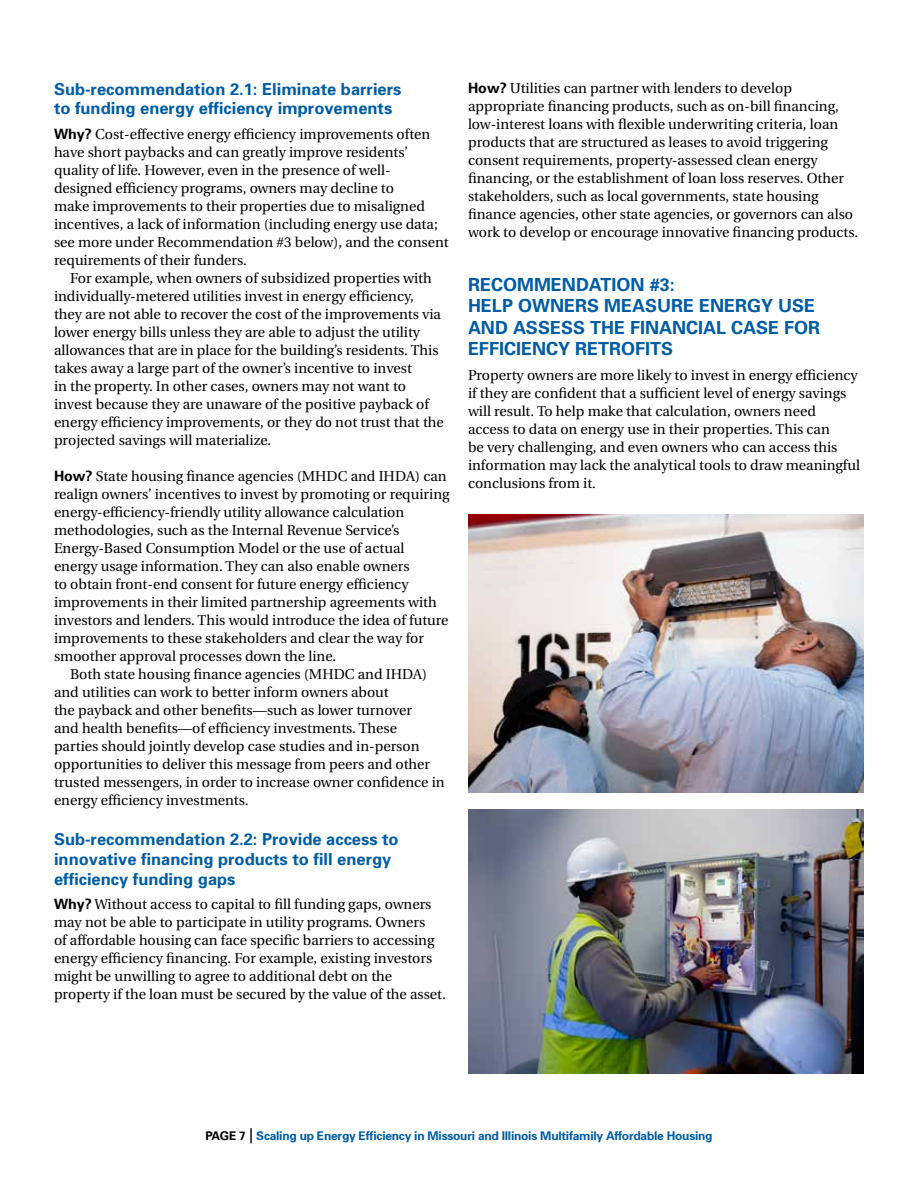
<style>
.page{position:relative;width:918px;height:1188px;background:#fff}
.page>*{position:absolute;margin:0;border:0;box-sizing:border-box;transform-origin:0 0}
.t1{font:700 18px/21.6px "Univers";color:#005da4}
.t2{font:700 16.5px/19.8px "Univers";color:#005da4}
.t3{font:14.25px/18px "Utopia";color:#000}
.t4{font:700 12px "Univers";letter-spacing:-.02em;color:#005da4}
.s1{font-family:"Univers";font-weight:700}
.s2{color:#000}
.s3{font-family:"Utopia";font-weight:400;font-size:21px;color:#000}
</style>
<div class="page">
<img style="left:468px;top:514px;width:396px;height:279px">
<img style="left:468px;top:810px;width:396px;height:263px">
<p class="t2" style="left:54px;top:78px;width:349px">Sub-recommendation 2.1: Eliminate barriers to funding energy efficiency improvements</p>
<p class="t3" style="left:54px;top:125px;width:396px"><span class="s1">Why?</span> Cost-effective energy efficiency improvements often have short paybacks and can greatly improve residents’ quality of life. However, even in the presence of well&shy;designed efficiency programs, owners may decline to<br>make improvements to their properties due to misaligned incentives, a lack of information (including energy use data; see more under Recommendation #3 below), and the consent requirements of their funders.</p>
<p class="t3" style="left:54px;top:269px;width:391px;text-indent:16px">For example, when owners of subsidized properties with individually-metered utilities invest in energy efficiency, they are not able to recover the cost of the improvements via lower energy bills unless they are able to adjust the utility allowances that are in place for the building’s residents. This takes away a large part of the owner’s incentive to invest<br>in the property. In other cases, owners may not want to invest because they are unaware of the positive payback of energy efficiency improvements, or they do not trust that the projected savings will materialize.</p>
<p class="t3" style="left:54px;top:467px;width:394px"><span class="s1">How?</span> State housing finance agencies (MHDC and IHDA) can</p>
<p class="t3" style="left:54px;top:485px;width:397px">realign owners’ incentives to invest by promoting or requiring</p>
<p class="t3" style="left:54px;top:503px;width:352px">energy-efficiency-friendly utility allowance calculation</p>
<p class="t3" style="left:54px;top:521px;width:347px">methodologies, such as the Internal Revenue Service’s</p>
<p class="t3" style="left:54px;top:539px;width:352px">Energy-Based Consumption Model or the use of actual</p>
<p class="t3" style="left:54px;top:557px;width:357px">energy usage information. They can also enable owners</p>
<p class="t3" style="left:54px;top:575px;width:356px">to obtain front-end consent for future energy efficiency</p>
<p class="t3" style="left:54px;top:593px;width:384px">improvements in their limited partnership agreements with</p>
<p class="t3" style="left:54px;top:611px;width:396px">investors and lenders. This would introduce the idea of future</p>
<p class="t3" style="left:54px;top:629px;width:372px">improvements to these stakeholders and clear the way for</p>
<p class="t3" style="left:54px;top:647px;width:284px">smoother approval processes down the line.</p>
<p class="t3" style="left:70px;top:665px;width:359px">Both state housing finance agencies (MHDC and IHDA)</p>
<p class="t3" style="left:54px;top:683px;width:336px">and utilities can work to better inform owners about</p>
<p class="t3" style="left:54px;top:701px;width:360px">the payback and other benefits—such as lower turnover</p>
<p class="t3" style="left:54px;top:719px;width:345px">and health benefits—of efficiency investments. These</p>
<p class="t3" style="left:54px;top:737px;width:367px">parties should jointly develop case studies and in-person</p>
<p class="t3" style="left:54px;top:755px;width:378px">opportunities to deliver this message from peers and other</p>
<p class="t3" style="left:54px;top:773px;width:392px">trusted messengers, in order to increase owner confidence in</p>
<p class="t3" style="left:54px;top:791px;width:196px">energy efficiency investments.</p>
<p class="t2" style="left:54px;top:829px;width:346px">Sub-recommendation 2.2: Provide access to innovative financing products to fill energy efficiency funding gaps</p>
<p class="t3" style="left:54px;top:896px;width:393px"><span class="s1">Why?</span> Without access to capital to fill funding gaps, owners may not be able to participate in utility programs. Owners<br>of affordable housing can face specific barriers to accessing energy efficiency financing. For example, existing investors might be unwilling to agree to additional debt on the property if the loan must be secured by the value of the asset.</p>
<p class="t3" style="left:468px;top:79px;width:392px"><span class="s1">How?</span> Utilities can partner with lenders to develop appropriate financing products, such as on-bill financing, low-interest loans with flexible underwriting criteria, loan products that are structured as leases to avoid triggering consent requirements, property-assessed clean energy financing, or the establishment of loan loss reserves. Other stakeholders, such as local governments, state housing finance agencies, other state agencies, or governors can also work to develop or encourage innovative financing products.</p>
<p class="t1" style="left:468px;top:273px;width:51px">Recomme</p>
<p class="t1" style="left:468px;top:273px;width:336px;text-indent:94px">ndation #3:<br>Help owners measure energy use and assess</p>
<p class="t1" style="left:468px;top:316px;width:354px;text-indent:162px">financial case for efficiency retrofits</p>
<p class="t3" style="left:468px;top:366px;width:394px">Property owners are more likely to invest in energy efficiency if they are confident that a sufficient level of energy savings will result. To help make that calculation, owners need access to data on energy use in their properties. This can<br>be very challenging, and even owners who can access this information may lack the analytical tools to draw meaningful conclusions from it.</p>
<p class="t1" style="left:590px;top:316px;width:13px">the</p>
<p class="t4" style="left:205px;top:1129px;width:509px"><span class="s2">PAGE 7</span> <span class="s3">|</span> Scaling up Energy Efficiency in Missouri and Illinois Multifamily Affordable Housing</p>
</div>
